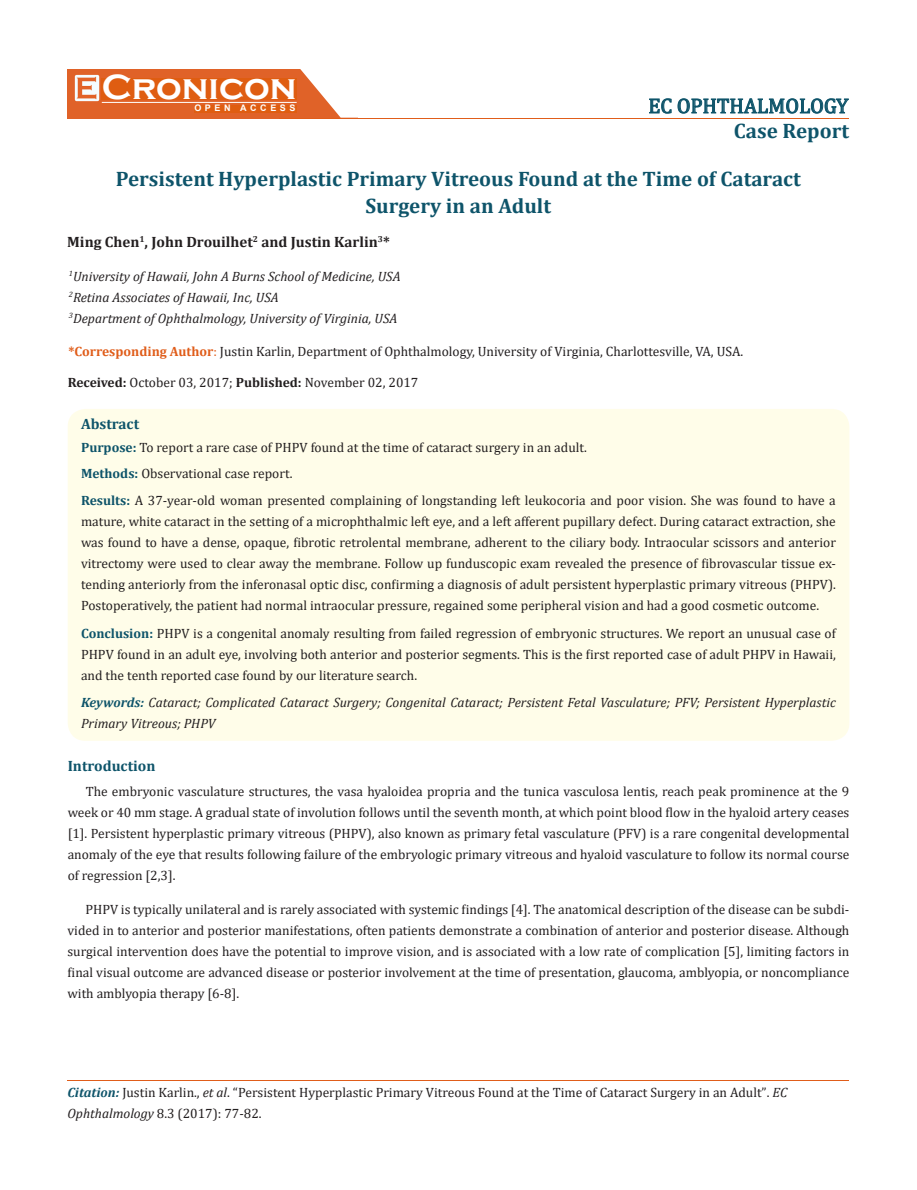
<style>
.page{position:relative;width:917px;height:1190px;background:#fff}
.page>*{position:absolute;margin:0;border:0;box-sizing:border-box;transform-origin:0 0}
.t1{font:700 36px "Copperplate Gothic";color:#fff}
.t2{font:700 21px/27px "Cambria";color:#0e546a;text-align:center}
.t3{font:21px "Cambria";color:#0e546a}
.t4{font:700 15px "Cambria";color:#231f20}
.t5{font:700 15px "Cambria";color:#0e546a}
.t6{font:13.5px/21px "Cambria";color:#231f20;text-align:justify}
.t7{font:italic 13.5px/21px "Cambria";color:#231f20}
.t8{font:700 9px "Arial";letter-spacing:.4em;color:#fff}
.s1{font-weight:700;color:#e05d1a}
.s2{color:#e05d1a}
.s3{font-weight:700}
.s4{font-weight:700;color:#0e546a}
.s5{font-weight:700;font-style:italic;color:#0e546a}
.s6{font-style:italic}
.s7{font-size:13.35px}
</style>
<div class="page">
<div style="left:67px;top:70px;width:290px;height:49px;background:#e06228"></div>
<svg style="left:300px;top:69px;width:58px;height:49px"></svg>
<img style="left:75px;top:75px;width:24px;height:26px">
<div style="left:102px;top:79px;width:195px;height:21px;background:#df5d11"></div>
<div style="left:194px;top:105px;width:103px;height:7px;background:#df5d11"></div>
<svg style="left:649px;top:98px;width:200px;height:16px"></svg>
<hr style="left:102px;top:102px;width:194px;height:1px;background:#fff">
<hr style="left:279px;top:118px;width:569px;height:1px;background:#e05d1a">
<hr style="left:67px;top:1080px;width:782px;height:1px;background:#e05d1a">
<div style="left:68px;top:409px;width:781px;height:332px;background:#fffde9;border-radius:18px"></div>
<p class="t1" style="left:102px;top:68px;width:196px">Cronicon</p>
<p class="t8" style="left:194px;top:102px;width:103px">OPEN ACCESS</p>
<p class="t3" style="left:648px;top:93px;width:201px">EC OPHTHALMOLOGY</p>
<p class="t2" style="left:734px;top:116px;width:117px">Case Report</p>
<p class="t2" style="left:116px;top:164px;width:686px">Persistent Hyperplastic Primary Vitreous Found at the Time of Cataract<br>Surgery in an Adult</p>
<p class="t4" style="left:67px;top:232px;width:324px">Ming Chen<sup>1</sup>, John Drouilhet<sup>2</sup> and Justin Karlin<sup>3</sup>*</p>
<p class="t7" style="left:69px;top:265px;width:333px"><sup>1</sup>University of Hawaii, John A Burns School of Medicine, USA</p>
<p class="t7" style="left:69px;top:286px;width:211px"><sup>2</sup>Retina Associates of Hawaii, Inc, USA</p>
<p class="t7" style="left:69px;top:307px;width:330px"><sup>3</sup>Department of Ophthalmology, University of Virginia, USA</p>
<p class="t6" style="left:68px;top:340px;width:676px"><span class="s1">*Corresponding Author</span><span class="s2">:</span> Justin Karlin, Department of Ophthalmology, University of Virginia, Charlottesville, VA, USA.</p>
<p class="t6" style="left:68px;top:372px;width:352px"><span class="s3">Received:</span> October 03, 2017; <span class="s3">Published:</span> November 02, 2017</p>
<p class="t5" style="left:81px;top:413px;width:60px">Abstract</p>
<p class="t6" style="left:81px;top:436px;width:507px"><span class="s4">Purpose:</span> To report a rare case of PHPV found at the time of cataract surgery in an adult.</p>
<p class="t6" style="left:81px;top:463px;width:213px"><span class="s4">Methods:</span> Observational case report.</p>
<p class="t6" style="left:81px;top:490px;width:756px"><span class="s4">Results:</span> A 37-year-old woman presented complaining of longstanding left leukocoria and poor vision. She was found to have a mature, white cataract in the setting of a microphthalmic left eye, and a left afferent pupillary defect. During cataract extraction, she was found to have a dense, opaque, fibrotic retrolental membrane, adherent to the ciliary body. Intraocular scissors and anterior vitrectomy were used to clear away the membrane. Follow up funduscopic exam revealed the presence of fibrovascular tissue ex&shy;tending anteriorly from the inferonasal optic disc, confirming a diagnosis of adult persistent hyperplastic primary vitreous (PHPV).<br>Postoperatively, the patient had normal intraocular pressure, regained some peripheral vision and had a good cosmetic outcome.</p>
<p class="t6" style="left:81px;top:623px;width:756px"><span class="s4">Conclusion:</span> PHPV is a congenital anomaly resulting from failed regression of embryonic structures. We report an unusual case of PHPV found in an adult eye, involving both anterior and posterior segments. This is the first reported case of adult PHPV in Hawaii, and the tenth reported case found by our literature search.</p>
<p class="t7" style="left:81px;top:691px;width:756px"><span class="s4">Keywords:</span> Cataract; Complicated Cataract Surgery; Congenital Cataract; Persistent Fetal Vasculature; PFV; Persistent Hyperplastic<br>Primary Vitreous; PHPV</p>
<p class="t5" style="left:68px;top:755px;width:89px">Introduction</p>
<p class="t6" style="left:68px;top:781px;width:783px;text-indent:18px">The embryonic vasculature structures, the vasa hyaloidea propria and the tunica vasculosa lentis, reach peak prominence at the 9 week or 40 mm stage. A gradual state of involution follows until the seventh month, at which point blood flow in the hyaloid artery ceases [1]. Persistent hyperplastic primary vitreous (PHPV), also known as primary fetal vasculature (PFV) is a rare congenital developmental anomaly of the eye that results following failure of the embryologic primary vitreous and hyaloid vasculature to follow its normal course of regression [2,3].</p>
<p class="t6" style="left:67px;top:899px;width:783px;text-indent:18px">PHPV is typically unilateral and is rarely associated with systemic findings [4]. The anatomical description of the disease can be subdi&shy;vided in to anterior and posterior manifestations, often patients demonstrate a combination of anterior and posterior disease. Although surgical intervention does have the potential to improve vision, and is associated with a low rate of complication [5], limiting factors in final visual outcome are advanced disease or posterior involvement at the time of presentation, glaucoma, amblyopia, or noncompliance with amblyopia therapy [6-8].</p>
<p class="t6" style="left:67px;top:1081px;width:721px"><span class="s5">Citation:</span> Justin Karlin., <span class="s6">et al</span>. “Persistent Hyperplastic Primary Vitreous Found at the Time of Cataract Surgery in an Adult”<span class="s7">.</span> <span class="s6">EC<br>Ophthalmology</span> <span class="s7">8</span>.3 (2017): 77-82.</p>
</div>
